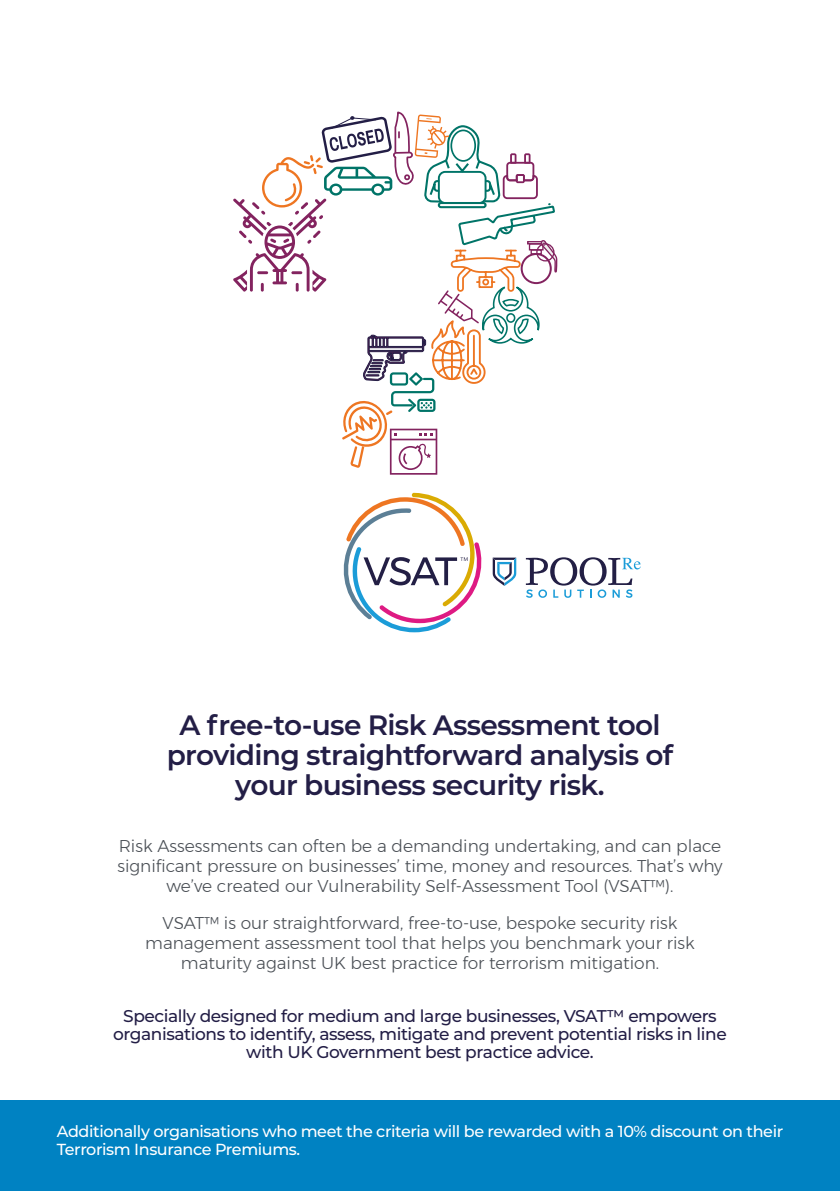
<style>
.page{position:relative;width:840px;height:1191px;background:#fff}
.page>*{position:absolute;margin:0;border:0;box-sizing:border-box;transform-origin:0 0}
.t1{font:600 28px/30px "Montserrat";letter-spacing:-.025em;color:#231e46;text-align:center}
.t2{font:300 17px/20px "Montserrat";color:#4a4f55;text-align:center}
.t3{font:500 17px/18px "Montserrat";letter-spacing:-.025em;color:#231e46;text-align:center}
.t4{font:500 16px/18px "Montserrat";letter-spacing:-.025em;color:#fff}
</style>
<div class="page">
<svg style="left:233px;top:111px;width:407px;height:522px"></svg>
<div style="left:0;top:1100px;width:839px;height:91px;background:#0082c2"></div>
<h1 class="t1" style="left:167px;top:708px;width:507px">A free-to-use Risk Assessment tool providing straightforward analysis of your business security risk.</h1>
<p class="t2" style="left:117px;top:836px;width:606px">Risk Assessments can often be a demanding undertaking, and can place significant pressure on businesses’ time, money and resources. That’s why we’ve created our Vulnerability Self-Assessment Tool (VSAT™).</p>
<p class="t2" style="left:145px;top:913px;width:550px">VSAT™ is our straightforward, free-to-use, bespoke security risk management assessment tool that helps you benchmark your risk maturity against UK best practice for terrorism mitigation.</p>
<p class="t3" style="left:113px;top:1006px;width:615px">Specially designed for medium and large businesses, VSAT™ empowers organisations to identify, assess, mitigate and prevent potential risks in line with UK Government best practice advice.</p>
<p class="t4" style="left:57px;top:1122px;width:727px">Additionally organisations who meet the criteria will be rewarded with a 10% discount on their<br>Terrorism Insurance Premiums.</p>
</div>
